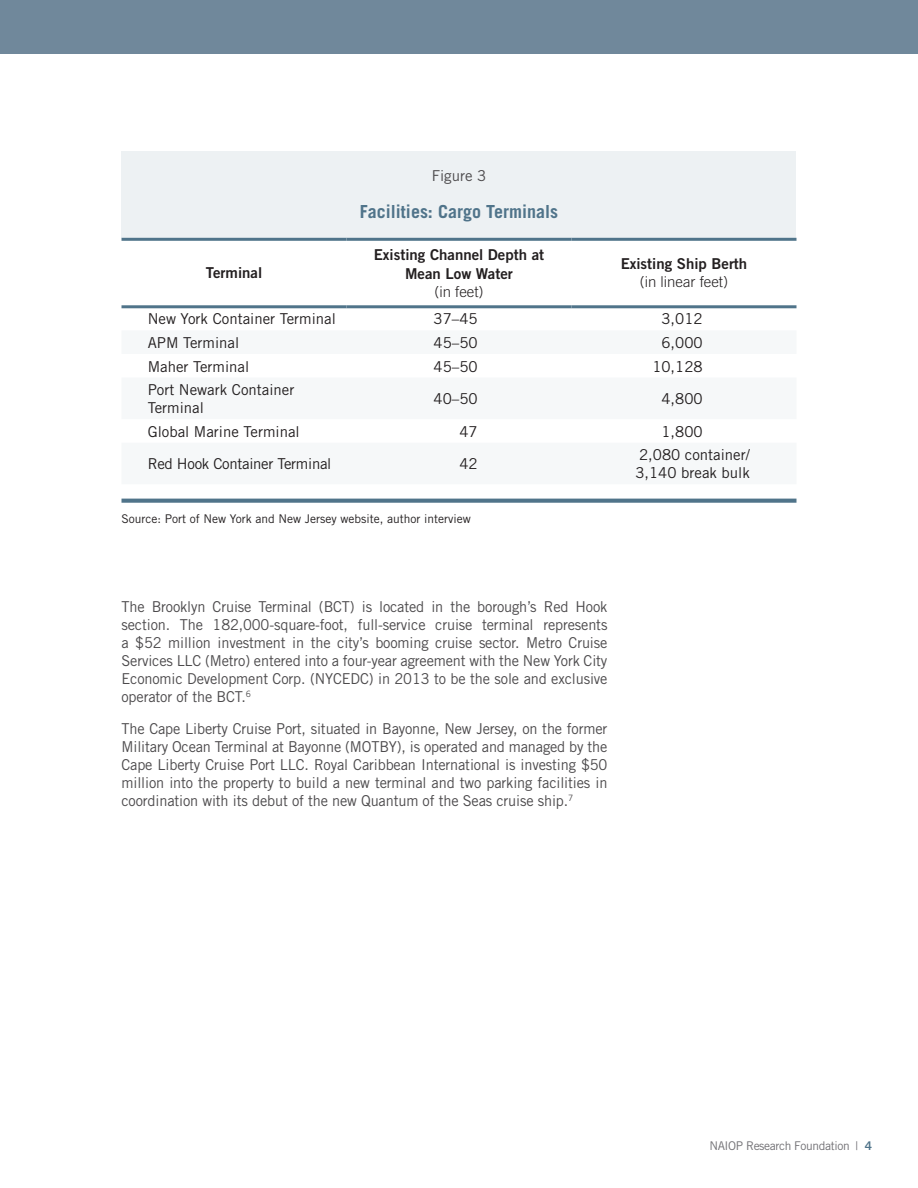
<style>
.page{position:relative;width:918px;height:1188px;background:#fff}
.page>*{position:absolute;margin:0;border:0;box-sizing:border-box;transform-origin:0 0}
.t1{font:700 18px "Trade Gothic";color:#50748a}
.body_text{font:15px/18px "Trade Gothic LT Std";letter-spacing:-.01em;color:#4c4a4c;text-align:justify}
.figure_dates{font:15px/18px "Trade Gothic LT Std";color:#231f20}
.t2{font:15px/18.3px "Trade Gothic LT Std Bd 2";color:#231f20;text-align:center}
.cargo_figure_3{font:15px "Trade Gothic LT Std";color:#231f20}
.cargo_summary{font:15px/18px "Trade Gothic LT Std";color:#231f20}
.figure_dates-2{font:15px "Trade Gothic LT Std";letter-spacing:-.02em;color:#231f20}
.source{font:12px "Trade Gothic LT Std";color:#231f20}
.t3{font:12px "Trade Gothic LT Std";letter-spacing:-.03em;color:#717074}
.s1{font-family:"Trade Gothic LT Std";font-weight:300}
.s2{font-family:"Trade Gothic LT Std Bd 2";color:#50748a}
</style>
<div class="page">
<div style="left:0;top:0;width:918px;height:54px;background:#70889b"></div>
<div style="left:122px;top:151px;width:674px;height:87px;background:#edf1f3"></div>
<svg style="left:122px;top:308px;width:674px;height:1px"></svg>
<hr style="left:122px;top:238px;width:224px;height:3px;background:#50748a">
<hr style="left:346px;top:238px;width:226px;height:3px;background:#50748a">
<hr style="left:572px;top:238px;width:224px;height:3px;background:#50748a">
<hr style="left:122px;top:305px;width:224px;height:3px;background:#50748a">
<hr style="left:346px;top:305px;width:226px;height:3px;background:#50748a">
<hr style="left:572px;top:305px;width:224px;height:3px;background:#50748a">
<svg style="left:122px;top:499px;width:674px;height:4px;background:#5c7d92"></svg>
<p class="t2" style="left:206px;top:264px;width:58px">Terminal</p>
<p class="body_text" style="left:432px;top:166px;width:56px">Figure 3</p>
<p class="t1" style="left:360px;top:201px;width:200px">Facilities: Cargo Terminals</p>
<p class="t2" style="left:374px;top:245px;width:172px">Existing Channel Depth at<br>Mean Low Water<br><span class="s1">(in feet)</span></p>
<p class="t2" style="left:621px;top:255px;width:128px">Existing Ship Berth <span class="s1">(in linear feet)</span></p>
<p class="figure_dates" style="left:148px;top:310px;width:190px">New York Container Terminal</p>
<p class="cargo_figure_3" style="left:434px;top:310px;width:46px">37–45</p>
<p class="cargo_figure_3" style="left:662px;top:310px;width:43px">3,012</p>
<p class="figure_dates" style="left:148px;top:333px;width:93px">APM Terminal</p>
<p class="cargo_figure_3" style="left:434px;top:334px;width:46px">45–50</p>
<p class="cargo_figure_3" style="left:662px;top:334px;width:43px">6,000</p>
<p class="figure_dates" style="left:148px;top:357px;width:103px">Maher Terminal</p>
<p class="cargo_figure_3" style="left:434px;top:357px;width:46px">45–50</p>
<p class="cargo_figure_3" style="left:652px;top:357px;width:52px">10,128</p>
<p class="figure_dates" style="left:148px;top:381px;width:148px">Port Newark Container<br>Terminal</p>
<p class="cargo_figure_3" style="left:434px;top:390px;width:46px">40–50</p>
<p class="cargo_figure_3" style="left:662px;top:390px;width:43px">4,800</p>
<p class="figure_dates" style="left:148px;top:422px;width:153px">Global Marine Terminal</p>
<p class="cargo_figure_3" style="left:459px;top:422px;width:20px">47</p>
<p class="cargo_figure_3" style="left:662px;top:422px;width:43px">1,800</p>
<p class="figure_dates-2" style="left:148px;top:455px;width:185px">Red Hook Container Terminal</p>
<p class="cargo_figure_3" style="left:459px;top:455px;width:20px">42</p>
<p class="cargo_summary" style="left:635px;top:446px;width:116px">2,080 container/<br>3,140 break bulk</p>
<p class="source" style="left:122px;top:511px;width:351px">Source: Port of New York and New Jersey website, author interview</p>
<p class="body_text" style="left:122px;top:598px;width:488px">The Brooklyn Cruise Terminal (BCT) is located in the borough’s Red Hook section. The 182,000-square-foot, full-service cruise terminal represents a $52 million investment in the city’s booming cruise sector. Metro Cruise Services LLC (Metro) entered into a four-year agreement with the New York City Economic Development Corp. (NYCEDC) in 2013 to be the sole and exclusive operator of the BCT.<sup>6</sup></p>
<p class="body_text" style="left:122px;top:719px;width:488px">The Cape Liberty Cruise Port, situated in Bayonne, New Jersey, on the former Military Ocean Terminal at Bayonne (MOTBY), is operated and managed by the Cape Liberty Cruise Port LLC. Royal Caribbean International is investing $50 million into the property to build a new terminal and two parking facilities in coordination with its debut of the new Quantum of the Seas cruise ship.<sup>7</sup></p>
<p class="t3" style="left:709px;top:1139px;width:164px">NAIOP Research Foundation | <span class="s2">4</span></p>
</div>
